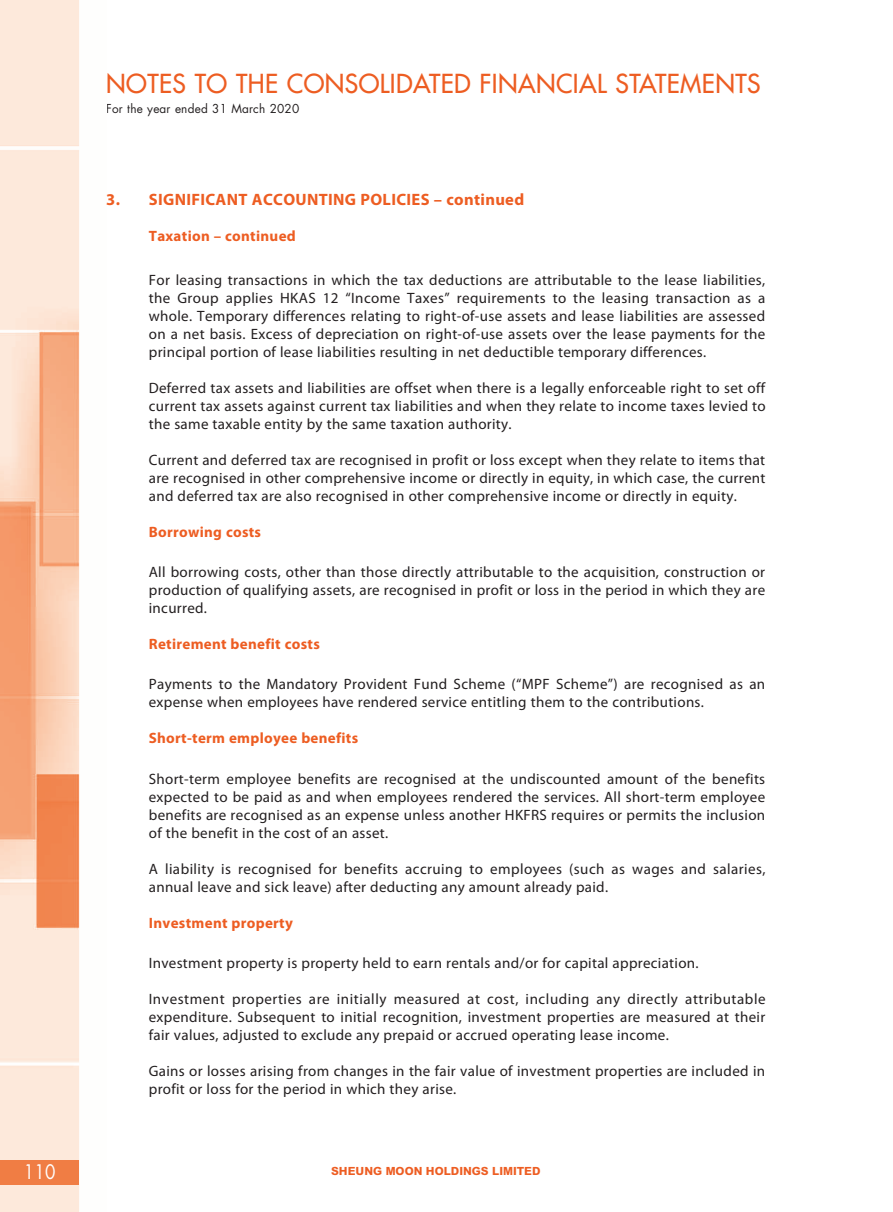
<style>
.page{position:relative;width:893px;height:1212px;background:#fff}
.page>*{position:absolute;margin:0;border:0;box-sizing:border-box;transform-origin:0 0}
.t1{font:500 25.5px "Futura Std";letter-spacing:.015em;color:#ed5d22}
.t2{font:19.5px "Futura Std";color:#fff;scale:.86 1}
._01_H1{font:700 16.5px "Myriad Pro";letter-spacing:.02em;color:#ed5d22}
._00_txt{font:15px/18px "Myriad Pro";letter-spacing:.02em;color:#231f20}
._02_H2{font:700 15px "Myriad Pro";letter-spacing:.02em;color:#ed5d22}
._00_txt-2{font:15px "Myriad Pro";letter-spacing:.04em;color:#231f20}
.t3{font:12px "Futura Std";letter-spacing:.02em;color:#231f20}
.t4{font:800 11.25px "Arial MT Std";color:#ed5d22}
</style>
<div class="page">
<img style="left:0;top:0;width:80px;height:1212px">
<div style="left:0;top:1160px;width:79px;height:25px;background:#f07d44"></div>
<h2 class="t2" style="left:24px;top:1159px;width:38px">110</h2>
<h1 class="t1" style="left:106px;top:68px;width:656px">NOTES TO THE CONSOLIDATED FINANCIAL STATEMENTS</h1>
<p class="t3" style="left:106px;top:101px;width:194px">For the year ended 31 March 2020</p>
<p class="_01_H1" style="left:106px;top:189px;width:15px">3.</p>
<p class="_01_H1" style="left:149px;top:189px;width:377px">SIGNIFICANT ACCOUNTING POLICIES – continued</p>
<p class="_02_H2" style="left:149px;top:227px;width:148px">Taxation – continued</p>
<p class="_00_txt" style="left:149px;top:270px;width:618px;text-align:right">For leasing transactions in which the tax deductions are attributable to the lease liabilities, a</p>
<p class="_00_txt" style="left:149px;top:288px;width:618px">the<br>whole. Temporary differences relating to right-of-use assets and lease liabilities are assessed on a net basis. Excess of depreciation on right-of-use assets over the lease payments for the principal portion of lease liabilities resulting in net deductible temporary differences.</p>
<p class="_00_txt" style="left:149px;top:378px;width:618px;text-align:justify">Deferred tax assets and liabilities are offset when there is a legally enforceable right to set off current tax assets against current tax liabilities and when they relate to income taxes levied to the same taxable entity by the same taxation authority.</p>
<p class="_00_txt" style="left:149px;top:450px;width:618px;text-align:justify">Current and deferred tax are recognised in profit or loss except when they relate to items that are recognised in other comprehensive income or directly in equity in, which case, the current and deferred tax are also recognised in other comprehensive income or directly in equity.</p>
<p class="_02_H2" style="left:149px;top:522px;width:114px">Borrowing costs</p>
<p class="_00_txt" style="left:149px;top:563px;width:618px;text-align:justify">All borrowing costs, other than those directly attributable to the acquisition, construction or production of qualifying assets, are recognised in profit or loss in the period in which they are incurred.</p>
<p class="_02_H2" style="left:149px;top:634px;width:173px">Retirement benefit costs</p>
<p class="_00_txt" style="left:149px;top:675px;width:618px">Payments to the Mandatory Provident Fund Scheme (“MPF Scheme”) are recognised as an expense when employees have rendered service entitling them to the contributions.</p>
<p class="_02_H2" style="left:149px;top:728px;width:211px">Short-term employee benefits</p>
<p class="_00_txt" style="left:149px;top:769px;width:618px;text-align:justify">Short-term employee benefits are recognised at the undiscounted amount of the benefits expected to be paid as and when employees rendered the services. All short-term employee benefits are recognised as an expense unless another HKFRS requires or permits the inclusion of the benefit in the cost of an asset.</p>
<p class="_00_txt" style="left:713px;top:859px;width:54px">salaries,</p>
<p class="_00_txt" style="left:226px;top:288px;width:49px">applies</p>
<p class="_00_txt" style="left:573px;top:288px;width:23px">the</p>
<p class="_00_txt" style="left:602px;top:288px;width:48px">leasing</p>
<p class="_00_txt" style="left:346px;top:288px;width:56px">“Income</p>
<p class="_00_txt" style="left:407px;top:288px;width:44px">Taxes”</p>
<p class="_00_txt" style="left:280px;top:288px;width:37px">HKAS</p>
<p class="_00_txt" style="left:177px;top:288px;width:43px">Group</p>
<p class="_00_txt" style="left:457px;top:288px;width:90px">requirements</p>
<p class="_00_txt" style="left:656px;top:288px;width:76px">transaction</p>
<p class="_00_txt" style="left:323px;top:288px;width:17px">12</p>
<p class="_00_txt" style="left:553px;top:288px;width:15px">to</p>
<p class="_00_txt" style="left:737px;top:288px;width:15px">as</p>
<p class="_00_txt" style="left:319px;top:859px;width:20px">for</p>
<p class="_00_txt" style="left:344px;top:859px;width:55px">benefits</p>
<p class="_00_txt" style="left:165px;top:859px;width:51px">liability</p>
<p class="_00_txt" style="left:238px;top:859px;width:75px">recognised</p>
<p class="_00_txt" style="left:490px;top:859px;width:74px">employees</p>
<p class="_00_txt" style="left:569px;top:859px;width:37px">(such</p>
<p class="_00_txt" style="left:681px;top:859px;width:26px">and</p>
<p class="_00_txt" style="left:221px;top:859px;width:11px">is</p>
<p class="_00_txt" style="left:405px;top:859px;width:59px">accruing</p>
<p class="_00_txt" style="left:149px;top:859px;width:461px">A<br>annual leave and sick leave) after deducting any amount already paid.</p>
<p class="_02_H2" style="left:149px;top:913px;width:146px">Investment property</p>
<p class="_00_txt" style="left:149px;top:953px;width:551px">Investment property is property held to earn rentals and/or for capital appreciation.</p>
<p class="_00_txt-2" style="left:685px;top:989px;width:82px">attributable</p>
<p class="_00_txt" style="left:469px;top:859px;width:15px">to</p>
<p class="_00_txt" style="left:611px;top:859px;width:15px">as</p>
<p class="_00_txt" style="left:632px;top:859px;width:43px">wages</p>
<p class="_00_txt-2" style="left:337px;top:989px;width:51px">initially</p>
<p class="_00_txt-2" style="left:394px;top:989px;width:68px">measured</p>
<p class="_00_txt-2" style="left:526px;top:989px;width:65px">including</p>
<p class="_00_txt-2" style="left:627px;top:989px;width:52px">directly</p>
<p class="_00_txt-2" style="left:232px;top:989px;width:71px">properties</p>
<p class="_00_txt" style="left:149px;top:989px;width:618px">Investment<br>expenditure. Subsequent to initial recognition, investment properties are measured at their fair values, adjusted to exclude any prepaid or accrued operating lease income.</p>
<p class="_00_txt" style="left:149px;top:1061px;width:618px">Gains or losses arising from changes in the fair value of investment properties are included in profit or loss for the period in which they arise.</p>
<p class="_00_txt" style="left:467px;top:989px;width:14px">at</p>
<p class="_00_txt" style="left:487px;top:989px;width:33px">cost,</p>
<p class="_00_txt" style="left:309px;top:989px;width:22px">are</p>
<p class="_00_txt" style="left:596px;top:989px;width:25px">any</p>
<p class="t4" style="left:331px;top:1164px;width:211px">SHEUNG MOON HOLDINGS LIMITED</p>
</div>
